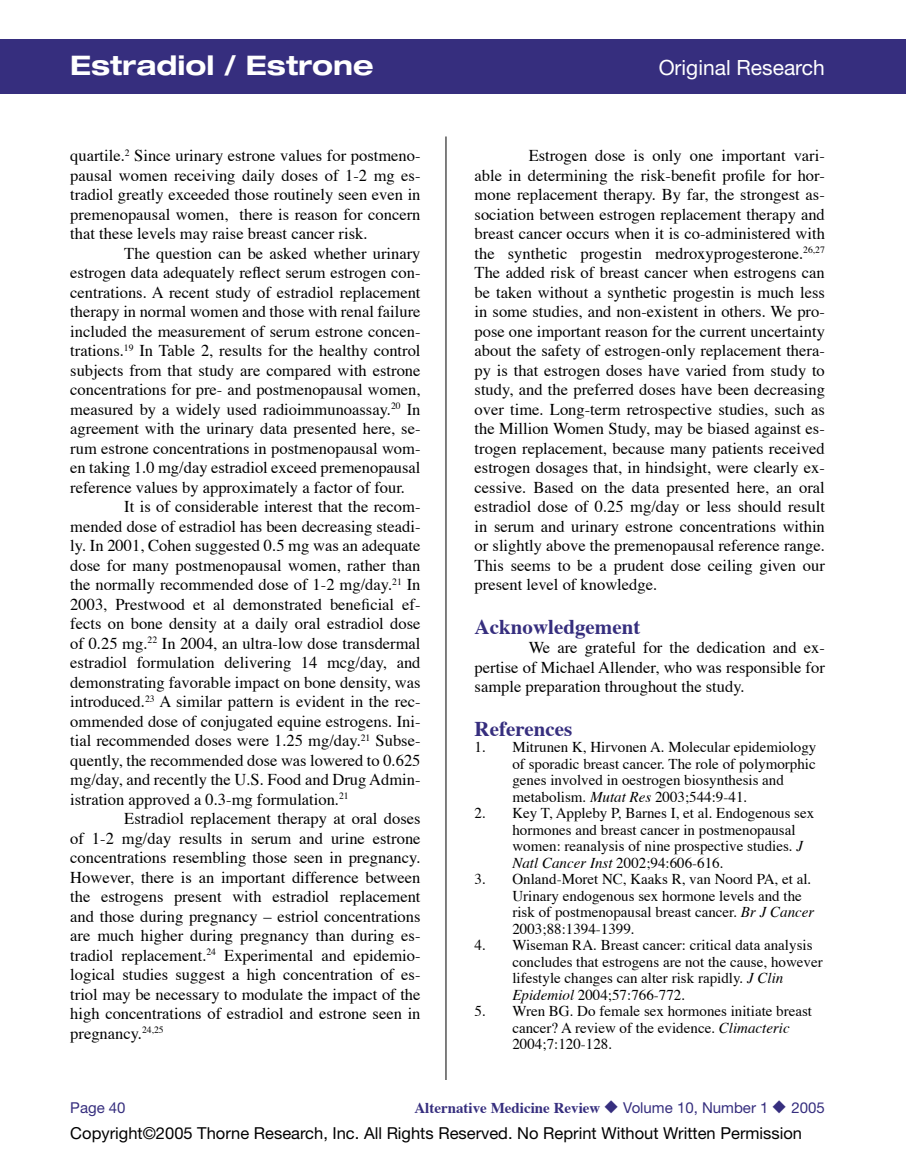
<style>
.page{position:relative;width:906px;height:1161px;background:#fff}
.page>*{position:absolute;margin:0;border:0;box-sizing:border-box;transform-origin:0 0}
.t1{font:700 expanded 27px "Helvetica Neue";color:#fff}
.Heading{font:700 21px "Times";color:#362e7e}
.t2{font:21px "Helvetica Neue";color:#fff}
.Body_Text{font:16.5px/19.5px "Times";color:#000;text-align:justify}
.t3{font:16.5px "Helvetica Neue";color:#000}
.References{font:15px/16.5px "Times";color:#000}
.t4{font:700 15px "Times";color:#362e7e}
.t5{font:15px "Helvetica Neue";color:#362e7e}
.s1{font-style:italic}
.s2{font-family:"Helvetica Neue";font-weight:400}
</style>
<div class="page">
<div style="left:0;top:39px;width:905px;height:55px;background:#362e7e"></div>
<hr style="left:445px;top:136px;width:1px;height:944px;background:#000">
<hr style="left:905px;top:39px;width:1px;height:55px;background:#362e7e">
<h1 class="t1" style="left:70px;top:48px;width:304px">Estradiol / Estrone</h1>
<p class="t2" style="left:658px;top:55px;width:168px">Original Research</p>
<p class="Body_Text" style="left:70px;top:147px;width:351px">quartile.<sup>2</sup> Since urinary estrone values for postmeno&shy;pausal women receiving daily doses of 1-2 mg es&shy;tradiol greatly exceeded those routinely seen even in premenopausal women, there is reason for concern that these levels may raise breast cancer risk.</p>
<p class="Body_Text" style="left:70px;top:245px;width:351px;text-indent:54px">The question can be asked whether urinary estrogen data adequately reflect serum estrogen con&shy;centrations. A recent study of estradiol replacement therapy in normal women and those with renal failure included the measurement of serum estrone concen&shy;trations.<sup>19</sup> In Table 2, results for the healthy control subjects from that study are compared with estrone concentrations for pre- and postmenopausal women, measured by a widely used radioimmunoassay.<sup>20</sup> In agreement with the urinary data presented here, se&shy;rum estrone concentrations in postmenopausal wom&shy;en taking 1.0 mg/day estradiol exceed premenopausal reference values by approximately a factor of four.</p>
<p class="Body_Text" style="left:70px;top:498px;width:351px;text-indent:54px">It is of considerable interest that the recom&shy;mended dose of estradiol has been decreasing steadi&shy;ly. In 2001, Cohen suggested 0.5 mg was an adequate dose for many postmenopausal women, rather than the normally recommended dose of 1-2 mg/day.<sup>21</sup> In 2003, Prestwood et al demonstrated beneficial ef&shy;fects on bone density at a daily oral estradiol dose of 0.25 mg.<sup>22</sup> In 2004, an ultra-low dose transdermal estradiol formulation delivering 14 mcg/day, and demonstrating favorable impact on bone density, was introduced.<sup>23</sup> A similar pattern is evident in the rec&shy;ommended dose of conjugated equine estrogens. Ini&shy;tial recommended doses were 1.25 mg/day.<sup>21</sup> Subse&shy;quently, the recommended dose was lowered to 0.625 mg/day, and recently the U.S. Food and Drug Admin&shy;istration approved a 0.3-mg formulation.<sup>21</sup></p>
<p class="Body_Text" style="left:70px;top:810px;width:351px;text-indent:54px">Estradiol replacement therapy at oral doses of 1-2 mg/day results in serum and urine estrone concentrations resembling those seen in pregnancy.<br>However, there is an important difference between the estrogens present with estradiol replacement and those during pregnancy – estriol concentrations are much higher during pregnancy than during es&shy;tradiol replacement.<sup>24</sup> Experimental and epidemio&shy;logical studies suggest a high concentration of es&shy;triol may be necessary to modulate the impact of the high concentrations of estradiol and estrone seen in pregnancy.<sup>24,25</sup></p>
<p class="Body_Text" style="left:474px;top:147px;width:351px;text-indent:54px">Estrogen dose is only one important vari&shy;able in determining the risk-benefit profile for hor&shy;mone replacement therapy. By far, the strongest as&shy;sociation between estrogen replacement therapy and breast cancer occurs when it is co-administered with the synthetic progestin medroxyprogesterone.<sup>26,27<br></sup>The added risk of breast cancer when estrogens can be taken without a synthetic progestin is much less in some studies, and non-existent in others. We pro&shy;pose one important reason for the current uncertainty about the safety of estrogen-only replacement thera&shy;py is that estrogen doses have varied from study to study, and the preferred doses have been decreasing over time. Long-term retrospective studies, such as the Million Women Study, may be biased against es&shy;trogen replacement, because many patients received estrogen dosages that, in hindsight, were clearly ex&shy;cessive. Based on the data presented here, an oral estradiol dose of 0.25 mg/day or less should result in serum and urinary estrone concentrations within or slightly above the premenopausal reference range.<br>This seems to be a prudent dose ceiling given our present level of knowledge.</p>
<p class="Heading" style="left:474px;top:613px;width:167px">Acknowledgement</p>
<p class="Body_Text" style="left:474px;top:639px;width:351px;text-indent:54px">We are grateful for the dedication and ex&shy;pertise of Michael Allender, who was responsible for sample preparation throughout the study.</p>
<p class="Heading" style="left:474px;top:715px;width:99px">References</p>
<p class="References" style="left:512px;top:740px;width:305px;text-indent:-38px">1. Mitrunen K, Hirvonen A. Molecular epidemiology of sporadic breast cancer. The role of polymorphic genes involved in oestrogen biosynthesis and metabolism. <span class="s1">Mutat Res</span> 2003;544:9-41.</p>
<p class="References" style="left:512px;top:806px;width:303px;text-indent:-38px">2. Key T, Appleby P, Barnes I, et al. Endogenous sex hormones and breast cancer in postmenopausal women: reanalysis of nine prospective studies. <span class="s1">J Natl Cancer Inst</span> 2002;94:606-616.</p>
<p class="References" style="left:512px;top:872px;width:303px;text-indent:-38px">3. Onland-Moret NC, Kaaks R, van Noord PA, et al.<br>Urinary endogenous sex hormone levels and the risk of postmenopausal breast cancer. <span class="s1">Br J Cancer </span>2003;88:1394-1399.</p>
<p class="References" style="left:512px;top:938px;width:311px;text-indent:-38px">4. Wiseman RA. Breast cancer: critical data analysis concludes that estrogens are not the cause, however lifestyle changes can alter risk rapidly. <span class="s1">J Clin Epidemiol</span> 2004;57:766-772.</p>
<p class="References" style="left:512px;top:1004px;width:301px;text-indent:-38px">5. Wren BG. Do female sex hormones initiate breast cancer? A review of the evidence. <span class="s1">Climacteric<br></span>2004;7:120-128.</p>
<p class="t5" style="left:70px;top:1099px;width:57px">Page 40</p>
<p class="t4" style="left:414px;top:1098px;width:412px">Alternative Medicine Review ◆ <span class="s2">Volume 10, Number 1</span> ◆ <span class="s2">2005</span></p>
<p class="t3" style="left:70px;top:1124px;width:733px">Copyright©2005 Thorne Research, Inc. All Rights Reserved. No Reprint Without Written Permission</p>
</div>
